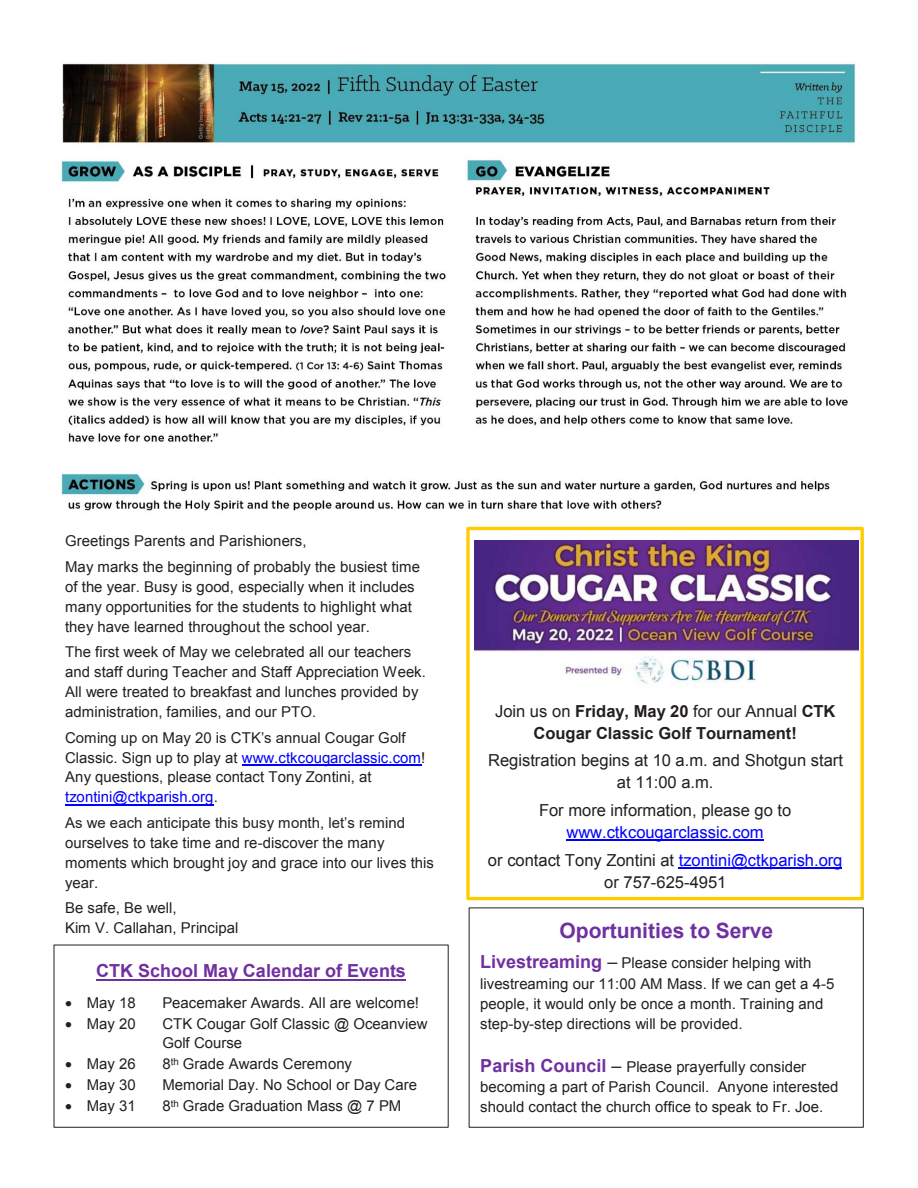
<style>
.page{position:relative;width:918px;height:1188px;background:#fff}
.page>*{position:absolute;margin:0;border:0;box-sizing:border-box;transform-origin:0 0}
.t1{font:700 21px "Arial";color:#7030a0}
.t2{font:700 18px "Arial";color:#7030a0}
.t3{font:16.65px "Arial";color:#231f20}
.t4{font:16.5px/21.9px "Arial";color:#231f20;text-align:center}
.t5{font:16.5px/27.6px "Arial";color:#00f;text-align:center}
.t6{font:700 16.5px/21.9px "Arial";color:#231f20;text-align:center}
.t7{font:15px/19.8px "Arial";color:#231f20}
.s1{color:#00f}
.s2{font-weight:400}
.s3{color:#231f20}
.s4{font-weight:700;font-size:18px;color:#7030a0}
.s5{font-size:18px}
</style>
<div class="page">
<img style="left:61px;top:63px;width:795px;height:448px">
<div style="left:466px;top:527px;width:398px;height:373px;border:3px solid #fc0"></div>
<img style="left:474px;top:536px;width:387px;height:356px">
<hr style="left:566px;top:840px;width:198px;height:1px;background:#00f">
<hr style="left:679px;top:867px;width:163px;height:1px;background:#00f">
<img style="left:475px;top:541px;width:383px;height:146px">
<hr style="left:242px;top:764px;width:179px;height:1px;background:#00f">
<hr style="left:65px;top:804px;width:149px;height:1px;background:#00f">
<div style="left:54px;top:945px;width:395px;height:183px;border:1px solid #231f20"></div>
<hr style="left:96px;top:979px;width:310px;height:2px;background:#7030a0">
<div style="left:469px;top:908px;width:395px;height:220px;border:1px solid #231f20"></div>
<p class="t7" style="left:65px;top:528px;width:357px;line-height:26px">Greetings Parents and Parishioners,<br>May marks the beginning of probably the busiest time</p>
<p class="t7" style="left:65px;top:577px;width:351px">of the year. Busy is good, especially when it includes many opportunities for the students to highlight what they have learned throughout the school year.</p>
<p class="t7" style="left:65px;top:642px;width:362px">The first week of May we celebrated all our teachers and staff during Teacher and Staff Appreciation Week.<br>All were treated to breakfast and lunches provided by administration, families, and our PTO.</p>
<p class="t7" style="left:65px;top:728px;width:362px">Coming up on May 20 is CTK’s annual Cougar Golf Classic. Sign up to play at <span class="s1">www.ctkcougarclassic.com</span>!<br>Any questions, please contact Tony Zontini, at <span class="s1">tzontini@ctkparish.org</span>.</p>
<p class="t7" style="left:65px;top:813px;width:370px">As we each anticipate this busy month, let’s remind ourselves to take time and re-discover the many moments which brought joy and grace into our lives this year.</p>
<p class="t7" style="left:65px;top:898px;width:175px">Be safe, Be well,<br>Kim V. Callahan, Principal</p>
<p class="t2" style="left:96px;top:959px;width:311px">CTK School May Calendar of Events</p>
<p class="t7" style="left:65px;top:993px;width:72px">• May 18</p>
<p class="t7" style="left:162px;top:993px;width:258px">Peacemaker Awards. All are welcome!</p>
<p class="t7" style="left:65px;top:1014px;width:72px">• May 20</p>
<p class="t7" style="left:162px;top:1014px;width:267px">CTK Cougar Golf Classic @ Oceanview<br>Golf Course</p>
<p class="t7" style="left:65px;top:1054px;width:72px">• May 26</p>
<p class="t7" style="left:162px;top:1054px;width:191px">8<sup>th</sup> Grade Awards Ceremony</p>
<p class="t7" style="left:65px;top:1075px;width:72px">• May 30</p>
<p class="t7" style="left:162px;top:1075px;width:256px">Memorial Day. No School or Day Care</p>
<p class="t7" style="left:65px;top:1096px;width:72px">• May 31</p>
<p class="t7" style="left:162px;top:1096px;width:241px">8<sup>th</sup> Grade Graduation Mass @ 7 PM</p>
<p class="t6" style="left:495px;top:701px;width:342px"><span class="s2">Join us on</span> Friday, May 20 <span class="s2">for our Annual</span> CTK<br>Cougar Classic Golf Tournament!</p>
<p class="t4" style="left:488px;top:750px;width:356px">Registration begins at 10 a.m. and Shotgun start at 11:00 a.m.</p>
<p class="t4" style="left:539px;top:799px;width:254px">For more information, please go to</p>
<p class="t5" style="left:488px;top:819px;width:356px">www.ctkcougarclassic.com<br><span class="s3">or contact Tony Zontini at</span> tzontini@ctkparish.org</p>
<p class="t3" style="left:604px;top:871px;width:124px">or 757-625-4951</p>
<h1 class="t1" style="left:560px;top:917px;width:215px">Oportunities to Serve</h1>
<p class="t7" style="left:480px;top:953px;width:356px;line-height:20.2px"><span class="s4">Livestreaming</span> <span class="s5">–</span> Please consider helping with livestreaming our 11:00 AM Mass. If we can get a 4-5 people, it would only be once a month. Training and step-by-step directions will be provided.</p>
<p class="t7" style="left:480px;top:1056px;width:360px;line-height:20.4px"><span class="s4">Parish Council</span> <span class="s5">–</span> Please prayerfully consider becoming a part of Parish Council. Anyone interested should contact the church office to speak to Fr. Joe.</p>
</div>
